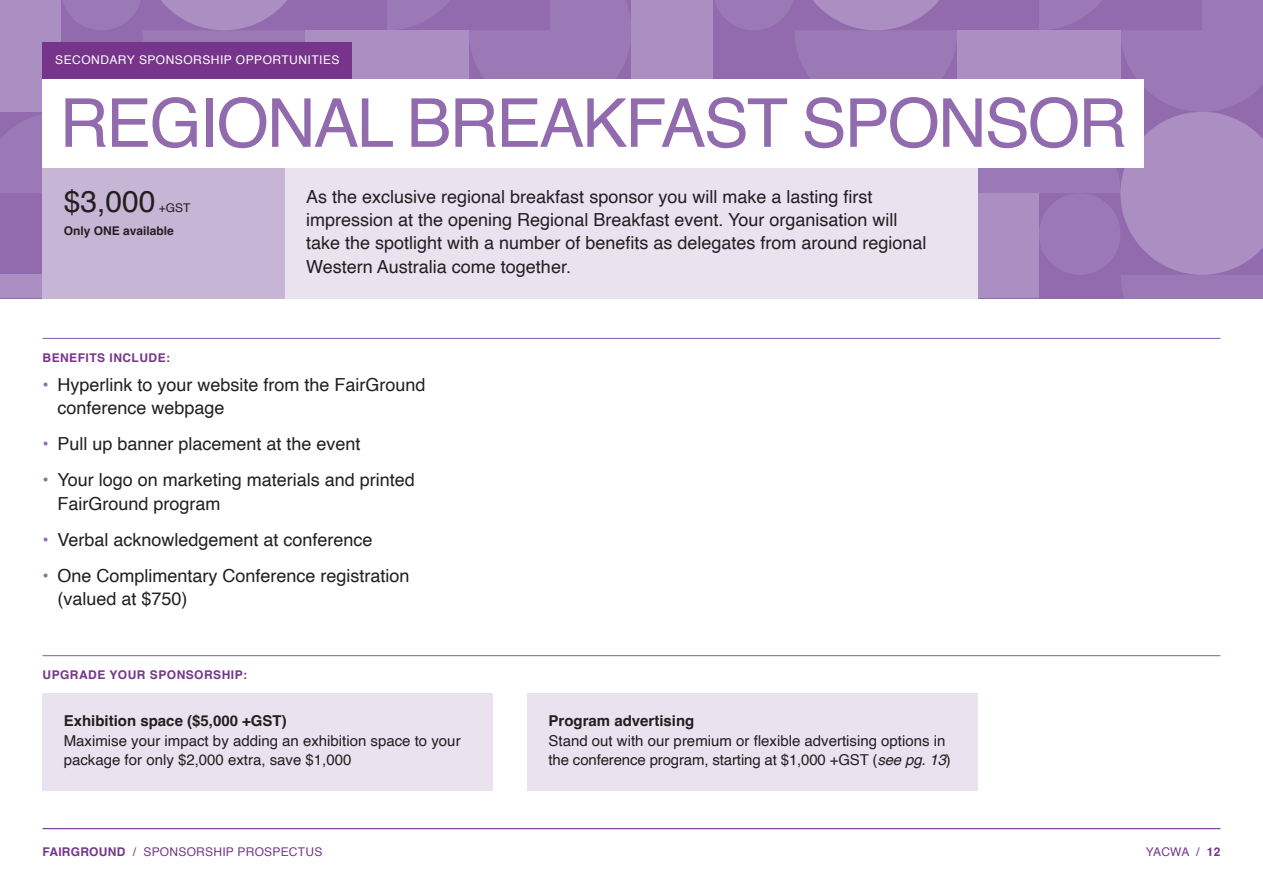
<style>
.page{position:relative;width:1263px;height:893px;background:#fff}
.page>*{position:absolute;margin:0;border:0;box-sizing:border-box;transform-origin:0 0}
.t1{font:67.5px "Helvetica";letter-spacing:-.03em;color:#916bae}
.t2{font:30px "Helvetica";color:#231f20}
.t3{font:18px/23.2px "Helvetica";color:#231f20}
.t4{font:15px/19.5px "Helvetica";color:#231f20}
.t5{font:700 15px "Helvetica";color:#231f20}
.t6{font:12px "Helvetica";letter-spacing:.02em;color:#76358b}
.t7{font:700 12px "Helvetica";letter-spacing:.04em;color:#76358b}
.t8{font:12px "Helvetica";letter-spacing:.04em;color:#fff}
.t9{font:700 12px "Helvetica";color:#231f20}
.t10{font:12px "Helvetica";color:#231f20}
.s1{font-weight:700;color:#916bae}
.s2{font-style:italic}
.s3{font-weight:700}
</style>
<div class="page">
<svg style="left:0;top:0;width:631px;height:275px;background:#9874b3"></svg>
<div style="left:0;top:0;width:61px;height:112px;background:#ac8fc2"></div>
<div style="left:305px;top:30px;width:163px;height:82px;background:#ac8fc2"></div>
<div style="left:631px;top:0;width:82px;height:112px;background:#ac8fc2"></div>
<div style="left:0;top:275px;width:142px;height:23px;background:#ac8fc2"></div>
<svg style="left:713px;top:0;width:550px;height:298px;background:#9e7db8"></svg>
<div style="left:957px;top:193px;width:82px;height:105px;background:#ac8fc2"></div>
<div style="left:43px;top:43px;width:309px;height:36px;background:#76358b"></div>
<div style="left:43px;top:79px;width:1101px;height:89px;background:#fff"></div>
<div style="left:285px;top:168px;width:693px;height:130px;background:#eae2ef"></div>
<div style="left:43px;top:168px;width:242px;height:130px;background:#c7b5d5"></div>
<hr style="left:43px;top:338px;width:1177px;height:1px;background:#916bae">
<div style="left:43px;top:694px;width:450px;height:97px;background:#eae2ef"></div>
<div style="left:527px;top:694px;width:451px;height:97px;background:#eae2ef"></div>
<hr style="left:43px;top:655px;width:1177px;height:1px;background:#916bae">
<hr style="left:43px;top:828px;width:1177px;height:1px;background:#76358b">
<p class="t8" style="left:55px;top:51px;width:286px">SECONDARY SPONSORSHIP OPPORTUNITIES</p>
<h1 class="t1" style="left:60px;top:71px;width:1069px">REGIONAL BREAKFAST SPONSOR</h1>
<h2 class="t2" style="left:64px;top:178px;width:93px">$3,000</h2>
<p class="t10" style="left:159px;top:198px;width:33px">+GST</p>
<p class="t9" style="left:64px;top:223px;width:112px">Only ONE available</p>
<p class="t7" style="left:43px;top:350px;width:129px">BENEFITS INCLUDE:</p>
<p class="t3" style="left:306px;top:185px;width:622px">As the exclusive regional breakfast sponsor you will make a lasting first impression at the opening Regional Breakfast event. Your organisation will take the spotlight with a number of benefits as delegates from around regional Western Australia come together.</p>
<p class="t3" style="left:57px;top:374px;width:370px;text-indent:-15px"><span class="s1">•</span> Hyperlink to your website from the FairGround conference webpage</p>
<p class="t3" style="left:43px;top:433px;width:320px"><span class="s1">•</span> Pull up banner placement at the event</p>
<p class="t3" style="left:57px;top:469px;width:359px;text-indent:-15px"><span class="s1">•</span> Your logo on marketing materials and printed<br>FairGround program</p>
<p class="t3" style="left:43px;top:528px;width:332px"><span class="s1">•</span> Verbal acknowledgement at conference</p>
<p class="t3" style="left:57px;top:564px;width:354px;text-indent:-15px"><span class="s1">•</span> One Complimentary Conference registration (valued at $750)</p>
<p class="t7" style="left:43px;top:667px;width:206px">UPGRADE YOUR SPONSORSHIP:</p>
<p class="t5" style="left:64px;top:712px;width:225px">Exhibition space ($5,000 +GST)</p>
<p class="t4" style="left:64px;top:731px;width:398px">Maximise your impact by adding an exhibition space to your package for only $2,000 extra, save $1,000</p>
<p class="t5" style="left:549px;top:712px;width:147px">Program advertising</p>
<p class="t4" style="left:549px;top:731px;width:404px">Stand out with our premium or flexible advertising options in the conference program, starting at $1,000 +GST (<span class="s2">see pg. 13</span>)</p>
<p class="t6" style="left:43px;top:843px;width:281px"><span class="s3">FAIRGROUND</span> / SPONSORSHIP PROSPECTUS</p>
<p class="t6" style="left:1146px;top:843px;width:76px">YACWA / <span class="s3">12</span></p>
</div>
